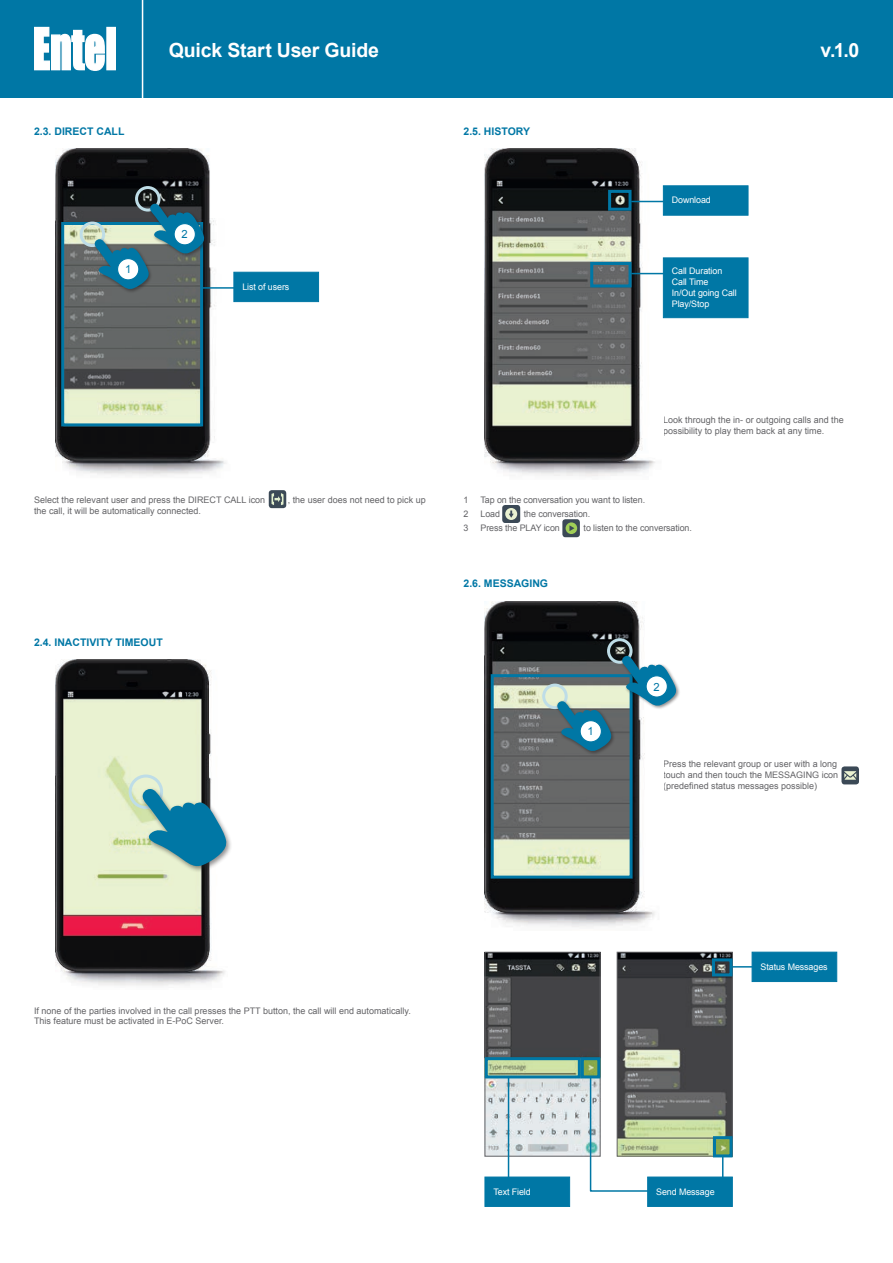
<style>
.page{position:relative;width:893px;height:1263px;background:#fff}
.page>*{position:absolute;margin:0;border:0;box-sizing:border-box;transform-origin:0 0}
.t1{font:700 19.5px "Arial";letter-spacing:-.01em;color:#fff}
.t2{font:11.25px "Arial";color:#0077a5}
.t3{font:700 10.5px "Arial";color:#0077a5}
.t4{font:9px/10.8px "Arial";color:#636366}
.t5{font:9px/10.8px "Arial";letter-spacing:-.01em;color:#fff}
</style>
<div class="page">
<img style="left:55px;top:659px;width:170px;height:327px">
<div style="left:0;top:0;width:893px;height:98px;background:#0077a5"></div>
<svg style="left:34px;top:27px;width:82px;height:44px"></svg>
<hr style="left:142px;top:0;width:1px;height:106px;background:#fff">
<div style="left:129px;top:774px;width:34px;height:35px;border:3px solid #bedde7;border-radius:50%"></div>
<div style="left:140px;top:786px;width:93px;height:87px;background:#231f20;opacity:.5"></div>
<svg style="left:142px;top:789px;width:85px;height:79px;background:#62a6b4"></svg>
<img style="left:485px;top:149px;width:178px;height:328px">
<div style="left:608px;top:190px;width:23px;height:21px;border:3px solid #0077a5"></div>
<div style="left:663px;top:186px;width:85px;height:29px;background:#0077a5"></div>
<hr style="left:632px;top:201px;width:33px;height:1px;background:#0077a5">
<div style="left:590px;top:262px;width:41px;height:25px;border:3px solid #0077a5"></div>
<div style="left:663px;top:258px;width:85px;height:60px;background:#0077a5;border:1px solid #0077a5"></div>
<hr style="left:632px;top:273px;width:33px;height:1px;background:#0077a5">
<div style="left:502px;top:505px;width:18px;height:18px;background:#3b4956;border-radius:3px"></div>
<svg style="left:505px;top:508px;width:12px;height:12px"></svg>
<div style="left:562px;top:519px;width:18px;height:18px;background:#3b4956;border-radius:3px"></div>
<svg style="left:566px;top:522px;width:11px;height:12px"></svg>
<img style="left:485px;top:601px;width:170px;height:326px">
<div style="left:491px;top:674px;width:142px;height:204px;border:3px solid #0077a5"></div>
<div style="left:607px;top:638px;width:26px;height:26px;border:3px solid #bedde7;border-radius:50%"></div>
<div style="left:542px;top:683px;width:26px;height:26px;border:3px solid #bedde7;border-radius:50%"></div>
<div style="left:621px;top:654px;width:59px;height:56px;background:#231f20;opacity:.5"></div>
<svg style="left:622px;top:656px;width:55px;height:51px"></svg>
<div style="left:556px;top:700px;width:60px;height:55px;background:#231f20;opacity:.5"></div>
<svg style="left:557px;top:701px;width:55px;height:51px;background:#457e8f"></svg>
<div style="left:580px;top:721px;width:21px;height:21px;background:#fff;border-radius:50%"></div>
<div style="left:580px;top:720px;width:22px;height:22px;border:1px solid #0077a5;border-radius:50%"></div>
<div style="left:646px;top:676px;width:21px;height:21px;background:#fff;border-radius:50%"></div>
<div style="left:645px;top:675px;width:23px;height:23px;border:1px solid #0077a5;border-radius:50%"></div>
<div style="left:841px;top:766px;width:18px;height:18px;background:#3b4956;border-radius:3px"></div>
<svg style="left:844px;top:771px;width:12px;height:9px"></svg>
<img style="left:487px;top:954px;width:111px;height:200px">
<div style="left:485px;top:952px;width:115px;height:204px;border:1px solid #636366"></div>
<img style="left:619px;top:954px;width:111px;height:200px">
<div style="left:617px;top:952px;width:115px;height:204px;border:1px solid #636366"></div>
<div style="left:712px;top:958px;width:20px;height:18px;border:3px solid #0077a5"></div>
<div style="left:485px;top:1057px;width:96px;height:21px;border:3px solid #0077a5"></div>
<div style="left:581px;top:1057px;width:19px;height:21px;border:3px solid #0077a5"></div>
<div style="left:713px;top:1136px;width:19px;height:21px;border:3px solid #0077a5"></div>
<hr style="left:732px;top:966px;width:33px;height:1px;background:#0077a5">
<div style="left:752px;top:952px;width:85px;height:30px;background:#0077a5;border:1px solid #0077a5"></div>
<div style="left:485px;top:1177px;width:85px;height:29px;background:#0077a5"></div>
<div style="left:647px;top:1177px;width:85px;height:29px;background:#0077a5"></div>
<hr style="left:508px;top:1077px;width:1px;height:103px;background:#0077a5">
<svg style="left:589px;top:1075px;width:66px;height:117px"></svg>
<svg style="left:722px;top:1156px;width:1px;height:23px"></svg>
<img style="left:55px;top:149px;width:179px;height:327px">
<div style="left:61px;top:222px;width:142px;height:204px;border:3px solid #0077a5"></div>
<div style="left:234px;top:272px;width:85px;height:30px;background:#0077a5;border:1px solid #0077a5"></div>
<div style="left:135px;top:186px;width:26px;height:26px;border:3px solid #bedde7;border-radius:50%"></div>
<div style="left:80px;top:222px;width:25px;height:25px;border:3px solid #bedde7;border-radius:50%"></div>
<div style="left:149px;top:202px;width:59px;height:56px;background:#231f20;opacity:.5"></div>
<div style="left:93px;top:238px;width:60px;height:55px;background:#231f20;opacity:.5"></div>
<svg style="left:94px;top:204px;width:111px;height:86px;background:#4e747e"></svg>
<div style="left:118px;top:259px;width:21px;height:21px;background:#fff;border-radius:50%"></div>
<div style="left:117px;top:258px;width:22px;height:22px;border:1px solid #0077a5;border-radius:50%"></div>
<div style="left:174px;top:224px;width:21px;height:21px;background:#fff;border-radius:50%"></div>
<div style="left:174px;top:223px;width:22px;height:22px;border:1px solid #0077a5;border-radius:50%"></div>
<div style="left:269px;top:490px;width:17px;height:18px;background:#3b4956;border-radius:3px"></div>
<svg style="left:271px;top:493px;width:12px;height:12px"></svg>
<hr style="left:202px;top:287px;width:34px;height:2px;background:#0077a5">
<p class="t3" style="left:34px;top:125px;width:92px">2.3. DIRECT CALL</p>
<p class="t2" style="left:125px;top:262px;width:8px">1</p>
<h1 class="t1" style="left:169px;top:37px;width:212px">Quick Start User Guide</h1>
<h1 class="t1" style="left:821px;top:37px;width:40px">v.1.0</h1>
<p class="t2" style="left:182px;top:227px;width:8px">2</p>
<p class="t5" style="left:242px;top:281px;width:48px">List of users</p>
<p class="t3" style="left:463px;top:125px;width:68px">2.5. HISTORY</p>
<p class="t5" style="left:672px;top:195px;width:40px">Download</p>
<p class="t5" style="left:672px;top:266px;width:66px">Call Duration<br>Call Time<br>In/Out going Call<br>Play/Stop</p>
<p class="t4" style="left:663px;top:415px;width:182px">Look through the in- or outgoing calls and the possibility to play them back at any time.</p>
<p class="t4" style="left:34px;top:495px;width:233px">Select the relevant user and press the DIRECT CALL icon</p>
<p class="t4" style="left:288px;top:495px;width:140px">, the user does not need to pick up</p>
<p class="t4" style="left:34px;top:506px;width:169px">the call, it will be automatically connected.</p>
<p class="t3" style="left:34px;top:635px;width:130px">2.4. INACTIVITY TIMEOUT</p>
<p class="t4" style="left:463px;top:495px;width:6px">1</p>
<p class="t4" style="left:480px;top:495px;width:166px">Tap on the conversation you want to listen.</p>
<p class="t4" style="left:463px;top:508px;width:6px">2</p>
<p class="t4" style="left:480px;top:508px;width:21px">Load</p>
<p class="t4" style="left:524px;top:508px;width:68px">the conversation.</p>
<p class="t4" style="left:463px;top:522px;width:6px">3</p>
<p class="t4" style="left:480px;top:522px;width:81px">Press the PLAY icon</p>
<p class="t4" style="left:584px;top:522px;width:110px">to listen to the conversation.</p>
<p class="t3" style="left:463px;top:577px;width:86px">2.6. MESSAGING</p>
<p class="t2" style="left:588px;top:724px;width:8px">1</p>
<p class="t2" style="left:654px;top:679px;width:8px">2</p>
<p class="t4" style="left:663px;top:759px;width:177px;text-align:justify">Press the relevant group or user with a long touch and then touch the MESSAGING icon (predefined status messages possible)</p>
<p class="t4" style="left:34px;top:1005px;width:378px">If none of the parties involved in the call presses the PTT button, the call will end automatically.<br>This feature must be activated in E-PoC Server.</p>
<p class="t5" style="left:761px;top:961px;width:69px">Status Messages</p>
<p class="t5" style="left:493px;top:1186px;width:39px">Text Field</p>
<p class="t5" style="left:656px;top:1186px;width:60px">Send Message</p>
</div>
